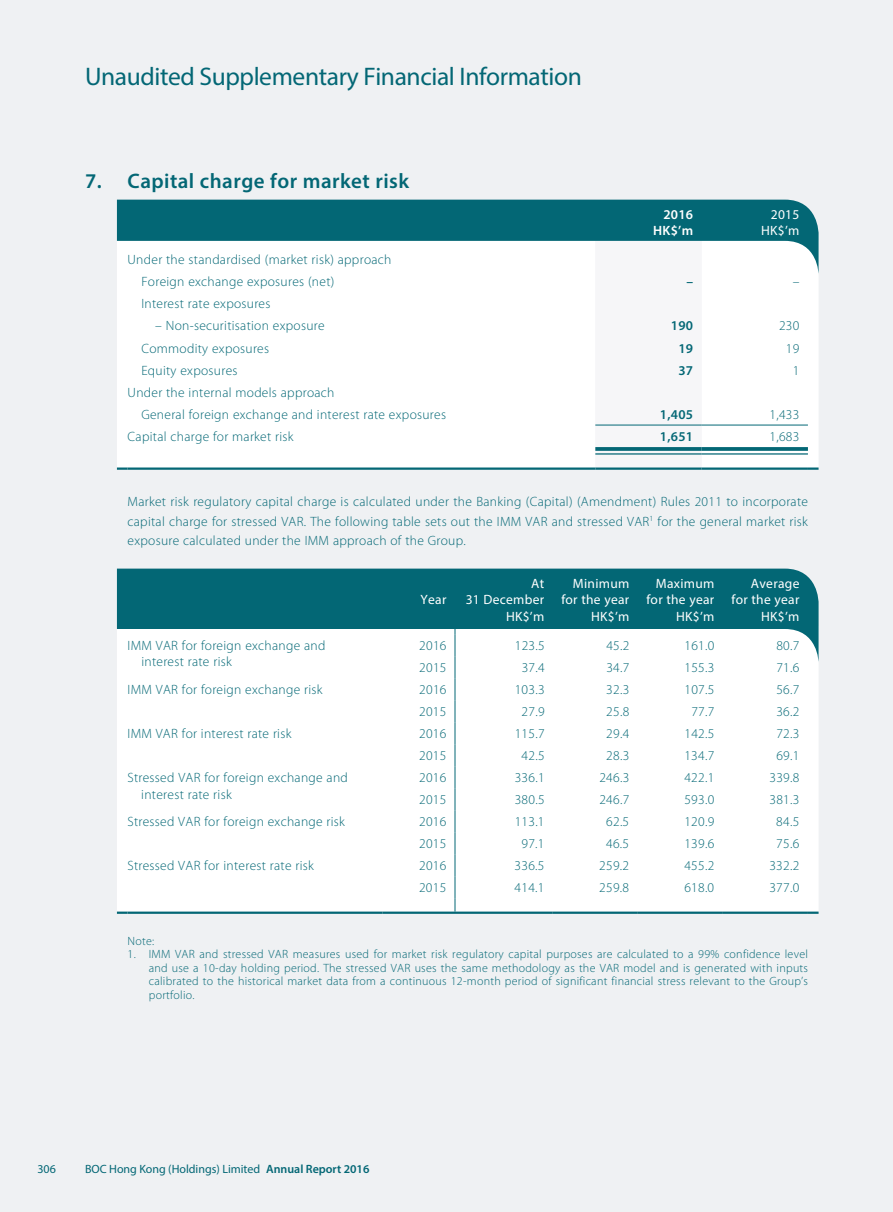
<style>
.page{position:relative;width:893px;height:1212px;background:#eff1f3}
.page>*{position:absolute;margin:0;border:0;box-sizing:border-box;transform-origin:0 0}
.t1{font:25.5px "Myriad Pro";letter-spacing:-.015em;color:#036775}
.t2{font:600 21px "Myriad Pro";letter-spacing:.02em;color:#036775}
.t3{font:300 13.5px/22px "Myriad Pro";letter-spacing:.02em;color:#036775}
.t4{font:13.5px/16.5px "Myriad Pro";letter-spacing:.02em;color:#fff;text-align:right}
.t5{font:600 13.5px "Myriad Pro";letter-spacing:.02em;color:#036775}
.t6{font:600 13.5px "Myriad Pro";letter-spacing:.02em;color:#fff}
.t7{font:300 12px/13.5px "Myriad Pro";letter-spacing:.02em;color:#036775;text-align:justify}
.t8{font:12px "Myriad Pro";color:#036775}
.s1{font-weight:600}
</style>
<div class="page">
<svg style="left:117px;top:275px;width:701px;height:192px;fill:#fff"></svg>
<hr style="left:595px;top:425px;width:107px;height:1px;background:#036775">
<hr style="left:702px;top:425px;width:106px;height:1px;background:#036775">
<svg style="left:117px;top:467px;width:11px;height:3px"></svg>
<hr style="left:128px;top:467px;width:467px;height:3px;background:#036775">
<hr style="left:595px;top:467px;width:107px;height:3px;background:#036775">
<hr style="left:702px;top:467px;width:106px;height:3px;background:#036775">
<svg style="left:808px;top:467px;width:11px;height:3px"></svg>
<svg style="left:117px;top:200px;width:702px;height:75px;fill:#036775"></svg>
<svg style="left:595px;top:447px;width:107px;height:4px"></svg>
<hr style="left:595px;top:453px;width:107px;height:2px;background:#036775">
<svg style="left:702px;top:447px;width:106px;height:4px"></svg>
<hr style="left:702px;top:453px;width:106px;height:2px;background:#036775">
<div style="left:117px;top:663px;width:701px;height:248px;background:#fff"></div>
<svg style="left:117px;top:911px;width:11px;height:3px"></svg>
<hr style="left:128px;top:911px;width:255px;height:3px;background:#036775">
<hr style="left:383px;top:911px;width:72px;height:3px;background:#036775">
<hr style="left:455px;top:911px;width:98px;height:3px;background:#036775">
<hr style="left:553px;top:911px;width:85px;height:3px;background:#036775">
<hr style="left:638px;top:911px;width:85px;height:3px;background:#036775">
<hr style="left:723px;top:911px;width:85px;height:3px;background:#036775">
<svg style="left:808px;top:911px;width:11px;height:3px"></svg>
<svg style="left:455px;top:663px;width:1px;height:248px"></svg>
<svg style="left:117px;top:569px;width:702px;height:94px;fill:#036775"></svg>
<h1 class="t1" style="left:85px;top:61px;width:498px">Unaudited Supplementary Financial Information</h1>
<h2 class="t2" style="left:85px;top:167px;width:326px">7. Capital charge for market risk</h2>
<p class="t3" style="left:141px;top:249px;width:252px;text-indent:-14px">Under the standardised (market risk) approach<br>Foreign exchange exposures (net)</p>
<p class="t6" style="left:663px;top:205px;width:31px">2016</p>
<p class="t4" style="left:771px;top:206px;width:30px">2015</p>
<p class="t6" style="left:653px;top:222px;width:41px">HK$’m</p>
<p class="t4" style="left:761px;top:222px;width:40px">HK$’m</p>
<p class="t5" style="left:686px;top:273px;width:8px">–</p>
<p class="t3" style="left:793px;top:271px;width:8px">–</p>
<p class="t3" style="left:141px;top:293px;width:131px">Interest rate exposures</p>
<p class="t3" style="left:155px;top:315px;width:171px">– Non-securitisation exposure</p>
<p class="t5" style="left:671px;top:317px;width:24px">190</p>
<p class="t3" style="left:779px;top:315px;width:22px">230</p>
<p class="t3" style="left:141px;top:337px;width:129px">Commodity exposures</p>
<p class="t5" style="left:678px;top:339px;width:16px">19</p>
<p class="t3" style="left:786px;top:337px;width:15px">19</p>
<p class="t3" style="left:141px;top:359px;width:98px">Equity exposures</p>
<p class="t5" style="left:678px;top:361px;width:16px">37</p>
<p class="t3" style="left:793px;top:359px;width:8px">1</p>
<p class="t3" style="left:141px;top:381px;width:306px;text-indent:-14px">Under the internal models approach<br>General foreign exchange and interest rate exposures</p>
<p class="t5" style="left:660px;top:405px;width:35px">1,405</p>
<p class="t3" style="left:770px;top:403px;width:31px">1,433</p>
<p class="t3" style="left:128px;top:425px;width:167px">Capital charge for market risk</p>
<p class="t5" style="left:660px;top:427px;width:35px">1,651</p>
<p class="t3" style="left:770px;top:425px;width:31px">1,683</p>
<p class="t3" style="left:128px;top:492px;width:682px;line-height:19.5px;text-align:justify">Market risk regulatory capital charge is calculated under the Banking (Capital) (Amendment) Rules 2011 to incorporate capital charge for stressed VAR. The following table sets out the IMM VAR and stressed VAR<sup>1</sup> for the general market risk exposure calculated under the IMM approach of the Group.</p>
<p class="t4" style="left:421px;top:591px;width:27px">Year</p>
<p class="t4" style="left:466px;top:574px;width:80px">At<br>31 December</p>
<p class="t4" style="left:561px;top:574px;width:69px">Minimum for the year</p>
<p class="t4" style="left:646px;top:574px;width:69px">Maximum for the year</p>
<p class="t4" style="left:731px;top:574px;width:69px">Average for the year</p>
<p class="t4" style="left:506px;top:607px;width:40px">HK$’m</p>
<p class="t4" style="left:591px;top:607px;width:40px">HK$’m</p>
<p class="t4" style="left:676px;top:607px;width:40px">HK$’m</p>
<p class="t4" style="left:761px;top:607px;width:40px">HK$’m</p>
<p class="t3" style="left:141px;top:637px;width:186px;line-height:16.5px;text-indent:-14px">IMM VAR for foreign exchange and interest rate risk</p>
<p class="t3" style="left:419px;top:634px;width:29px">2016</p>
<p class="t3" style="left:515px;top:634px;width:31px">123.5</p>
<p class="t3" style="left:606px;top:634px;width:25px">45.2</p>
<p class="t3" style="left:684px;top:634px;width:31px">161.0</p>
<p class="t3" style="left:776px;top:634px;width:25px">80.7</p>
<p class="t3" style="left:419px;top:657px;width:29px">2015</p>
<p class="t3" style="left:522px;top:657px;width:25px">37.4</p>
<p class="t3" style="left:606px;top:657px;width:25px">34.7</p>
<p class="t3" style="left:684px;top:657px;width:31px">155.3</p>
<p class="t3" style="left:776px;top:657px;width:25px">71.6</p>
<p class="t3" style="left:128px;top:679px;width:196px">IMM VAR for foreign exchange risk</p>
<p class="t3" style="left:419px;top:679px;width:29px">2016</p>
<p class="t3" style="left:515px;top:679px;width:31px">103.3</p>
<p class="t3" style="left:606px;top:679px;width:25px">32.3</p>
<p class="t3" style="left:684px;top:679px;width:31px">107.5</p>
<p class="t3" style="left:776px;top:679px;width:25px">56.7</p>
<p class="t3" style="left:419px;top:701px;width:29px">2015</p>
<p class="t3" style="left:522px;top:701px;width:25px">27.9</p>
<p class="t3" style="left:606px;top:701px;width:25px">25.8</p>
<p class="t3" style="left:691px;top:701px;width:25px">77.7</p>
<p class="t3" style="left:776px;top:701px;width:25px">36.2</p>
<p class="t3" style="left:128px;top:723px;width:165px">IMM VAR for interest rate risk</p>
<p class="t3" style="left:419px;top:723px;width:29px">2016</p>
<p class="t3" style="left:515px;top:723px;width:31px">115.7</p>
<p class="t3" style="left:606px;top:723px;width:25px">29.4</p>
<p class="t3" style="left:684px;top:723px;width:31px">142.5</p>
<p class="t3" style="left:776px;top:723px;width:25px">72.3</p>
<p class="t3" style="left:419px;top:745px;width:29px">2015</p>
<p class="t3" style="left:522px;top:745px;width:25px">42.5</p>
<p class="t3" style="left:606px;top:745px;width:25px">28.3</p>
<p class="t3" style="left:684px;top:745px;width:31px">134.7</p>
<p class="t3" style="left:776px;top:745px;width:25px">69.1</p>
<p class="t3" style="left:141px;top:769px;width:208px;line-height:16.5px;text-indent:-14px">Stressed VAR for foreign exchange and interest rate risk</p>
<p class="t3" style="left:419px;top:767px;width:29px">2016</p>
<p class="t3" style="left:515px;top:767px;width:31px">336.1</p>
<p class="t3" style="left:599px;top:767px;width:31px">246.3</p>
<p class="t3" style="left:684px;top:767px;width:31px">422.1</p>
<p class="t3" style="left:769px;top:767px;width:31px">339.8</p>
<p class="t3" style="left:419px;top:789px;width:29px">2015</p>
<p class="t3" style="left:515px;top:789px;width:31px">380.5</p>
<p class="t3" style="left:599px;top:789px;width:31px">246.7</p>
<p class="t3" style="left:684px;top:789px;width:31px">593.0</p>
<p class="t3" style="left:769px;top:789px;width:31px">381.3</p>
<p class="t3" style="left:127px;top:811px;width:219px">Stressed VAR for foreign exchange risk</p>
<p class="t3" style="left:419px;top:811px;width:29px">2016</p>
<p class="t3" style="left:515px;top:811px;width:31px">113.1</p>
<p class="t3" style="left:606px;top:811px;width:25px">62.5</p>
<p class="t3" style="left:684px;top:811px;width:31px">120.9</p>
<p class="t3" style="left:776px;top:811px;width:25px">84.5</p>
<p class="t3" style="left:419px;top:833px;width:29px">2015</p>
<p class="t3" style="left:522px;top:833px;width:25px">97.1</p>
<p class="t3" style="left:606px;top:833px;width:25px">46.5</p>
<p class="t3" style="left:684px;top:833px;width:31px">139.6</p>
<p class="t3" style="left:776px;top:833px;width:25px">75.6</p>
<p class="t3" style="left:127px;top:855px;width:188px">Stressed VAR for interest rate risk</p>
<p class="t3" style="left:419px;top:855px;width:29px">2016</p>
<p class="t3" style="left:515px;top:855px;width:31px">336.5</p>
<p class="t3" style="left:599px;top:855px;width:31px">259.2</p>
<p class="t3" style="left:684px;top:855px;width:31px">455.2</p>
<p class="t3" style="left:769px;top:855px;width:31px">332.2</p>
<p class="t3" style="left:419px;top:877px;width:29px">2015</p>
<p class="t3" style="left:515px;top:877px;width:31px">414.1</p>
<p class="t3" style="left:599px;top:877px;width:31px">259.8</p>
<p class="t3" style="left:684px;top:877px;width:31px">618.0</p>
<p class="t3" style="left:769px;top:877px;width:31px">377.0</p>
<p class="t7" style="left:128px;top:934px;width:28px">Note:</p>
<p class="t7" style="left:149px;top:947px;width:661px;text-indent:-21px">1. IMM VAR and stressed VAR measures used for market risk regulatory capital purposes are calculated to a 99% confidence level and use a 10-day holding period. The stressed VAR uses the same methodology as the VAR model and is generated with inputs calibrated to the historical market data from a continuous 12-month period of significant financial stress relevant to the Group’s portfolio.</p>
<p class="t8" style="left:37px;top:1161px;width:20px">306</p>
<p class="t8" style="left:85px;top:1161px;width:286px">BOC Hong Kong (Holdings) Limited <span class="s1">Annual Report 2016</span></p>
</div>
